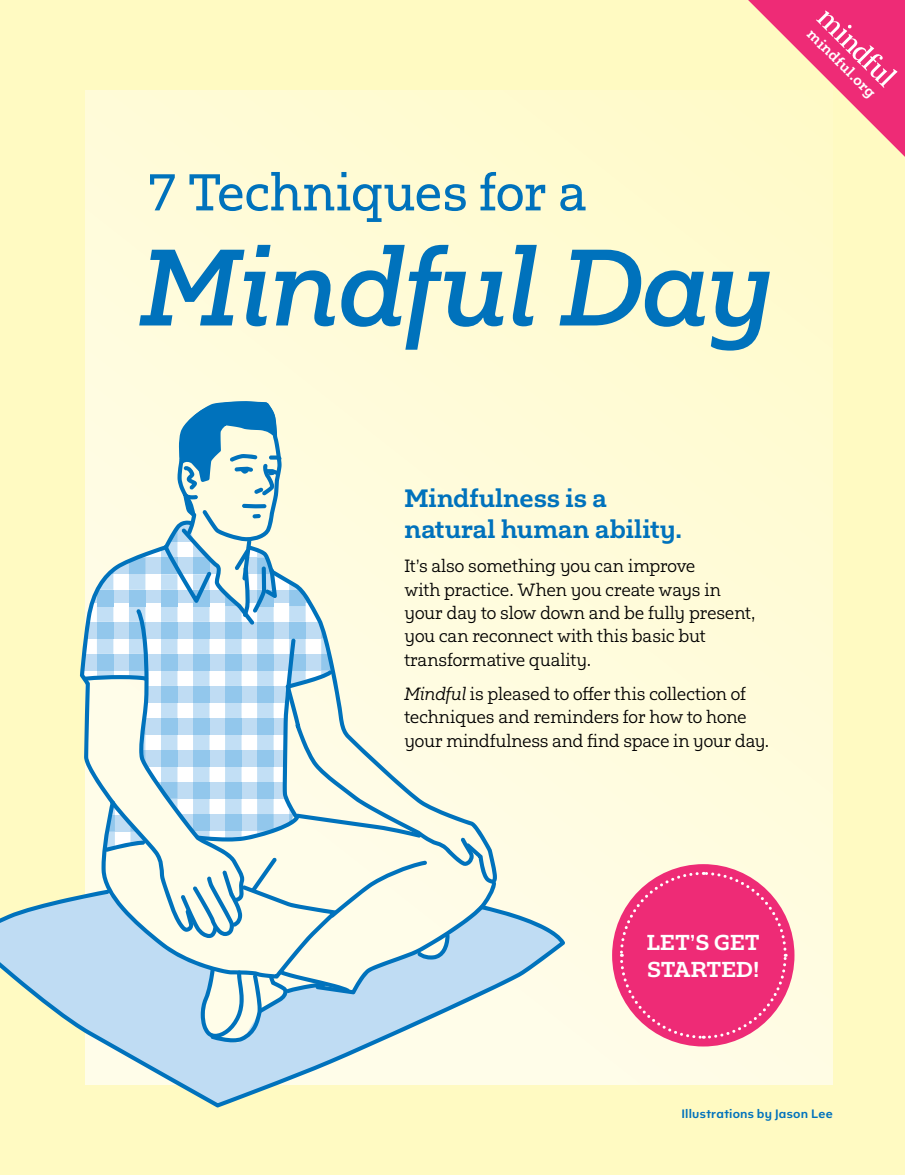
<style>
.page{position:relative;width:905px;height:1175px;background:#fff}
.page>*{position:absolute;margin:0;border:0;box-sizing:border-box;transform-origin:0 0}
.t1{font:italic 500 110.1px "Fakt Slab Pro";color:#0072bc}
.t2{font:52.5px "Fakt Slab Pro";letter-spacing:-.005em;color:#0072bc}
.t3{font:600 25.5px/30.6px "Fakt Slab Pro";color:#0072bc}
.t4{font:600 21.9px/26.4px "Fakt Slab Pro";letter-spacing:-.005em;color:#fff}
.t5{font:18px/23.4px "Fakt Slab Pro Blond";letter-spacing:-.005em;color:#000}
.t6{font:600 14.55px "Fakt Slab Pro";color:#fff}
.t7{font:600 12.3px "Fakt Pro";letter-spacing:.02em;color:#0072bc}
.s1{font-style:italic}
</style>
<div class="page">
<div style="left:0;top:0;width:904px;height:1174px;background:#fffac2"></div>
<div style="left:85px;top:90px;width:747px;height:994px;background:linear-gradient(to bottom,#fffbd0,#fffce6)"></div>
<svg style="left:0;top:889px;width:565px;height:218px"></svg>
<svg style="left:83px;top:401px;width:413px;height:641px;background:#d8e8e4"></svg>
<div style="left:612px;top:864px;width:182px;height:182px;background:#ee2b76;border-radius:50%"></div>
<svg style="left:618px;top:870px;width:170px;height:170px"></svg>
<svg style="left:748px;top:0;width:156px;height:157px"></svg>
<h2 class="t2" style="left:147px;top:157px;width:442px">7 Techniques for a</h2>
<h1 class="t1" style="left:140px;top:214px;width:635px">Mindful Day</h1>
<p class="t6" style="left:816px;top:25px;width:91px;rotate:45deg">mindful.org</p>
<h3 class="t3" style="left:404px;top:483px;width:279px">Mindfulness is a natural human ability.</h3>
<p class="t5" style="left:404px;top:554px;width:352px">It’s also something you can improve<br>with practice. When you create ways in your day to slow down and be fully present, you can reconnect with this basic but transformative quality.</p>
<p class="t5" style="left:404px;top:682px;width:366px"><span class="s1">Mindful</span> is pleased to offer this collection of techniques and reminders for how to hone your mindfulness and find space in your day.</p>
<p class="t4" style="left:646px;top:929px;width:114px">LET’S GET<br>STARTED!</p>
<p class="t7" style="left:681px;top:1105px;width:153px">Illustrations by Jason Lee</p>
</div>
